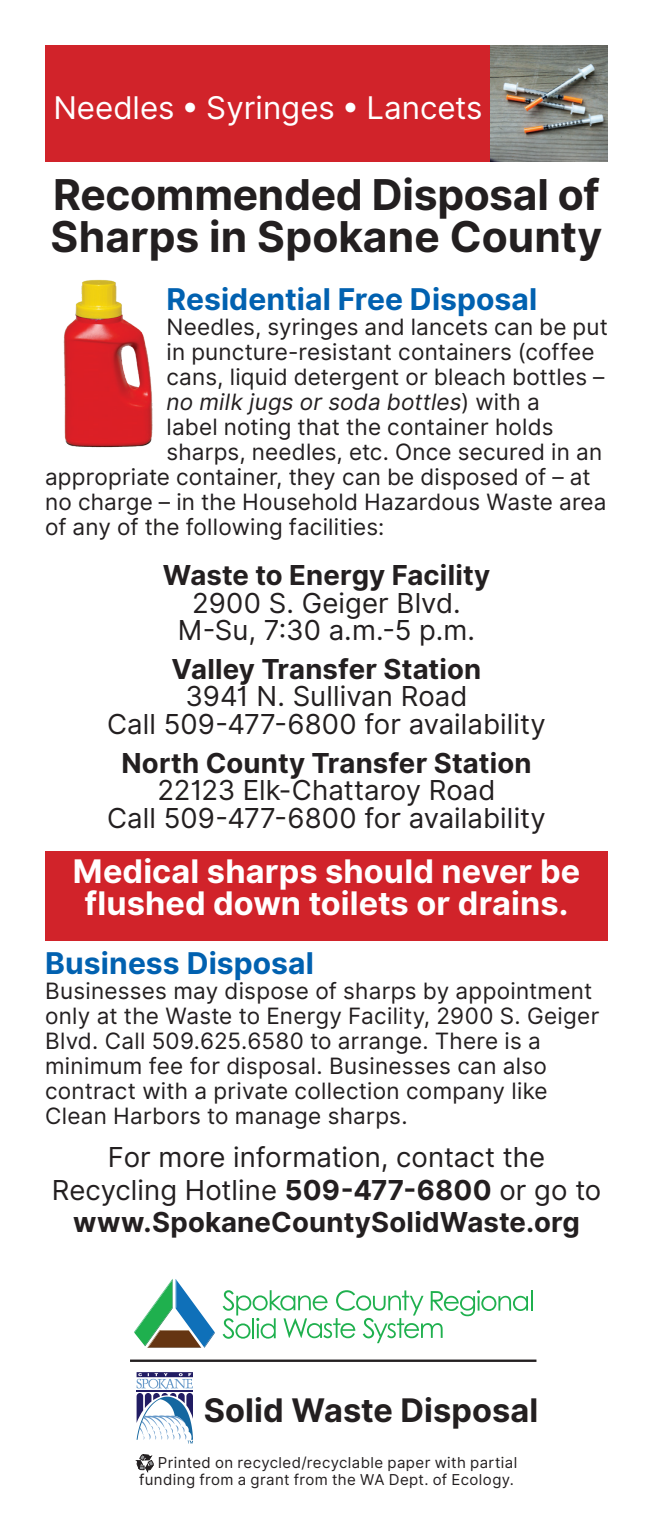
<style>
.page{position:relative;width:653px;height:1530px;background:#fff}
.page>*{position:absolute;margin:0;border:0;box-sizing:border-box;transform-origin:0 0}
.t1{font:700 42.5px/42.5px "Inter";letter-spacing:-.005em;color:#231f20}
.t2{font:700 32.5px/32.5px "Inter";color:#fff;text-align:center}
.t3{font:700 32.5px "Inter";letter-spacing:.005em;color:#231f20}
.t4{font:31.25px "Inter";color:#fff}
.t5{font:700 30px "Inter";letter-spacing:.005em;color:#0161b0}
.t6{font:27.5px/27.5px "Inter";letter-spacing:.005em;color:#231f20;text-align:center}
.t7{font:700 27.5px "Inter";letter-spacing:.005em;color:#231f20}
.t8{font:22.5px/25px "Inter";letter-spacing:.01em;color:#231f20}
.t9{font:italic 22.5px "Inter";letter-spacing:.01em;color:#231f20}
.t10{font:15px/17.5px "Inter";letter-spacing:.025em;color:#231f20;text-align:right}
.s1{font-style:normal}
.s2{font-weight:700}
</style>
<div class="page">
<div style="left:45px;top:851px;width:563px;height:90px;background:#d1232a"></div>
<div style="left:45px;top:45px;width:502px;height:117px;background:#d1232a"></div>
<img style="left:490px;top:45px;width:118px;height:117px">
<img style="left:63px;top:279px;width:90px;height:169px">
<svg style="left:135px;top:1454px;width:19px;height:19px"></svg>
<hr style="left:130px;top:1360px;width:406px;height:2px;background:#231f20">
<svg style="left:134px;top:1279px;width:81px;height:69px"></svg>
<hr style="left:530px;top:1291px;width:2px;height:20px;background:#1fb04e">
<svg style="left:222px;top:1290px;width:306px;height:53px"></svg>
<svg style="left:136px;top:1372px;width:57px;height:72px"></svg>
<h3 class="t4" style="left:53px;top:84px;width:430px">Needles • Syringes • Lancets</h3>
<h1 class="t1" style="left:51px;top:174px;width:553px">Recommended Disposal of<br>Sharps in Spokane County</h1>
<h3 class="t5" style="left:166px;top:277px;width:372px">Residential Free Disposal</h3>
<p class="t8" style="left:166px;top:315px;width:443px">Needles, syringes and lancets can be put</p>
<p class="t8" style="left:166px;top:340px;width:429px">in puncture-resistant containers (coffee</p>
<p class="t8" style="left:166px;top:365px;width:439px">cans, liquid detergent or bleach bottles –</p>
<p class="t9" style="left:166px;top:386px;width:374px">no milk jugs or soda bottles<span class="s1">) with a</span></p>
<p class="t8" style="left:166px;top:415px;width:388px">label noting that the container holds</p>
<p class="t8" style="left:166px;top:440px;width:437px">sharps, needles, etc. Once secured in an</p>
<p class="t8" style="left:45px;top:465px;width:547px">appropriate container, they can be disposed of – at</p>
<p class="t8" style="left:45px;top:490px;width:563px">no charge – in the Household Hazardous Waste area</p>
<p class="t8" style="left:45px;top:515px;width:341px">of any of the following facilities:</p>
<p class="t7" style="left:163px;top:555px;width:329px">Waste to Energy Facility</p>
<p class="t6" style="left:178px;top:589px;width:298px">2900 S. Geiger Blvd.<br>M-Su, 7:30 a.m.-5 p.m.</p>
<p class="t7" style="left:171px;top:649px;width:311px">Valley Transfer Station</p>
<p class="t6" style="left:107px;top:683px;width:440px">3941 N. Sullivan Road<br>Call 509-477-6800 for availability</p>
<p class="t7" style="left:121px;top:743px;width:411px">North County Transfer Station</p>
<p class="t6" style="left:107px;top:777px;width:440px">22123 Elk-Chattaroy Road<br>Call 509-477-6800 for availability</p>
<h2 class="t2" style="left:73px;top:855px;width:509px">Medical sharps should never be flushed down toilets or drains.</h2>
<h3 class="t5" style="left:45px;top:941px;width:270px">Business Disposal</h3>
<p class="t8" style="left:45px;top:978px;width:555px">Businesses may dispose of sharps by appointment only at the Waste to Energy Facility, 2900 S. Geiger Blvd. Call 509.625.6580 to arrange. There is a minimum fee for disposal. Businesses can also contract with a private collection company like Clean Harbors to manage sharps.</p>
<p class="t6" style="left:52px;top:1141px;width:550px;line-height:32.5px">For more information, contact the<br>Recycling Hotline <span class="s2">509-477-6800</span> or go to <span class="s2">www.SpokaneCountySolidWaste.org</span></p>
<h2 class="t3" style="left:204px;top:1387px;width:336px">Solid Waste Disposal</h2>
<p class="t10" style="left:139px;top:1453px;width:379px">Printed on recycled/recyclable paper with partial funding from a grant from the WA Dept. of Ecology.</p>
</div>
